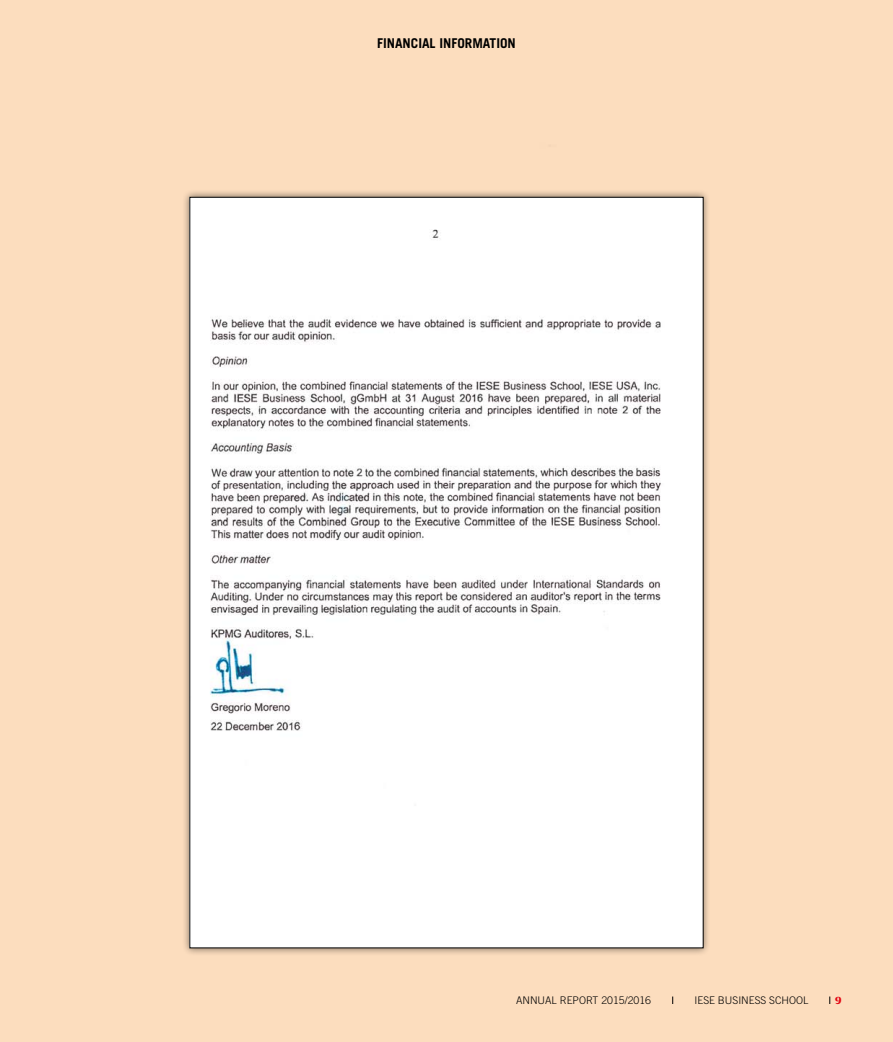
<style>
.page{position:relative;width:893px;height:1042px;background:#fcddbe}
.page>*{position:absolute;margin:0;border:0;box-sizing:border-box;transform-origin:0 0}
.t1{font:700 13.5px "Trade Gothic";color:#000}
.t2{font:700 11.25px "Periodico Display";color:#e30613}
.t3{font:300 10.5px "Trade Gothic";color:#000}
</style>
<div class="page">
<div style="left:182px;top:189px;width:529px;height:767px;background:#000;opacity:.5"></div>
<div style="left:190px;top:197px;width:513px;height:751px;background:#fff"></div>
<img style="left:189px;top:189px;width:514px;height:690px">
<p class="t1" style="left:377px;top:34px;width:140px">FINANCIAL INFORMATION</p>
<p class="t3" style="left:516px;top:994px;width:136px">ANNUAL REPORT 2015/2016</p>
<p class="t3" style="left:695px;top:994px;width:115px">IESE BUSINESS SCHOOL</p>
<p class="t2" style="left:835px;top:993px;width:8px">9</p>
</div>
